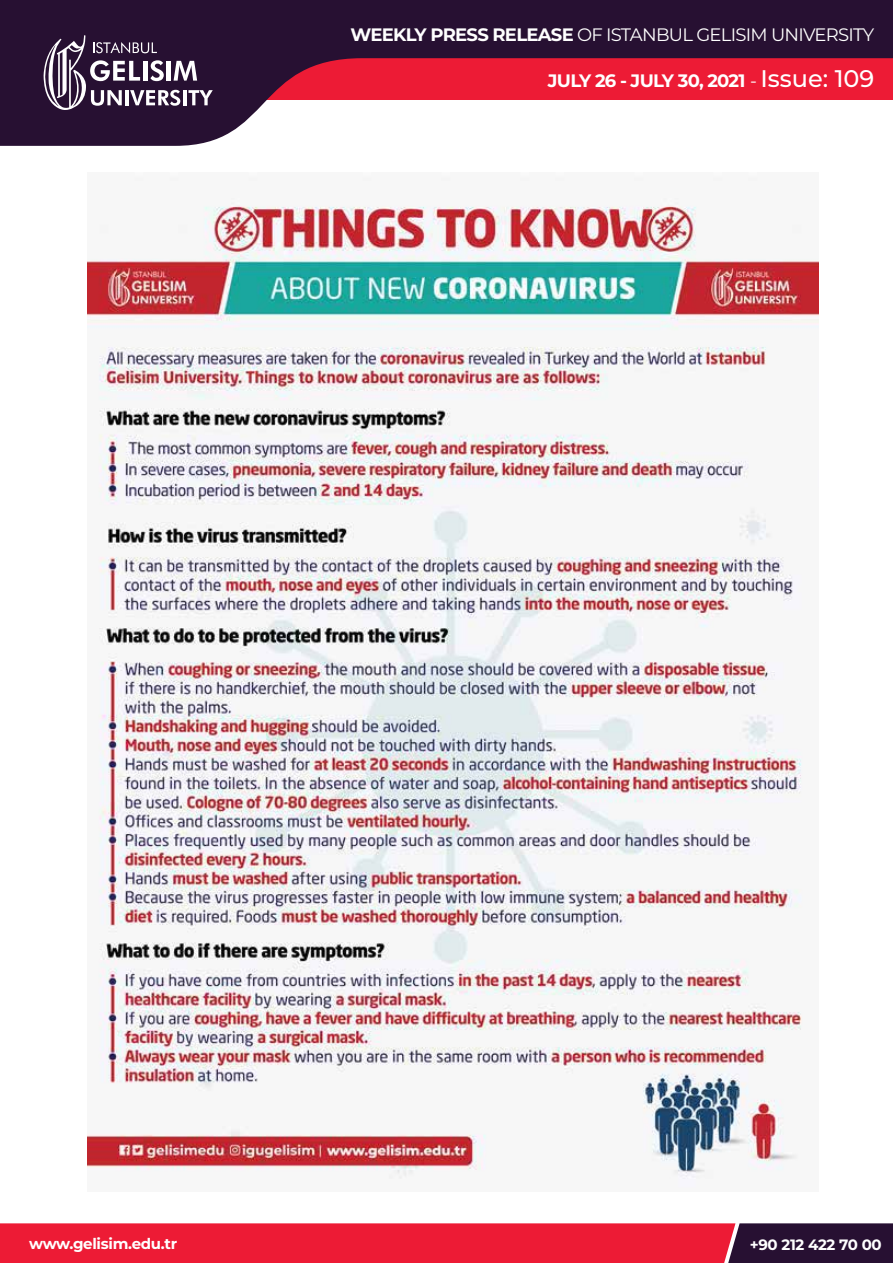
<style>
.page{position:relative;width:893px;height:1263px;background:#fff}
.page>*{position:absolute;margin:0;border:0;box-sizing:border-box;transform-origin:0 0}
.t1{font:18px "Montserrat";letter-spacing:-.04em;color:#fff}
.t2{font:700 18px "Montserrat";letter-spacing:-.04em;color:#fff}
.t3{font:700 15px "Montserrat";letter-spacing:-.02em;color:#fff}
.s1{font-weight:700}
.s2{font-weight:400}
.s3{font-weight:500;font-size:24px}
</style>
<div class="page">
<img style="left:87px;top:198px;width:731px;height:981px">
<svg style="left:0;top:0;width:893px;height:146px;fill:#271032"></svg>
<svg style="left:40px;top:35px;width:173px;height:76px"></svg>
<svg style="left:0;top:1223px;width:893px;height:40px;background:#ca1c37"></svg>
<p class="t1" style="left:350px;top:22px;width:525px"><span class="s1">WEEKLY PRESS RELEASE</span> OF ISTANBUL GELISIM UNIVERSITY</p>
<p class="t2" style="left:548px;top:67px;width:328px">JULY 26 - JULY 30, 2021 <span class="s2">-</span> <span class="s3">Issue: 109</span></p>
<p class="t3" style="left:29px;top:1233px;width:150px">www.gelisim.edu.tr</p>
<p class="t3" style="left:750px;top:1234px;width:134px">+90 212 422 70 00</p>
</div>
